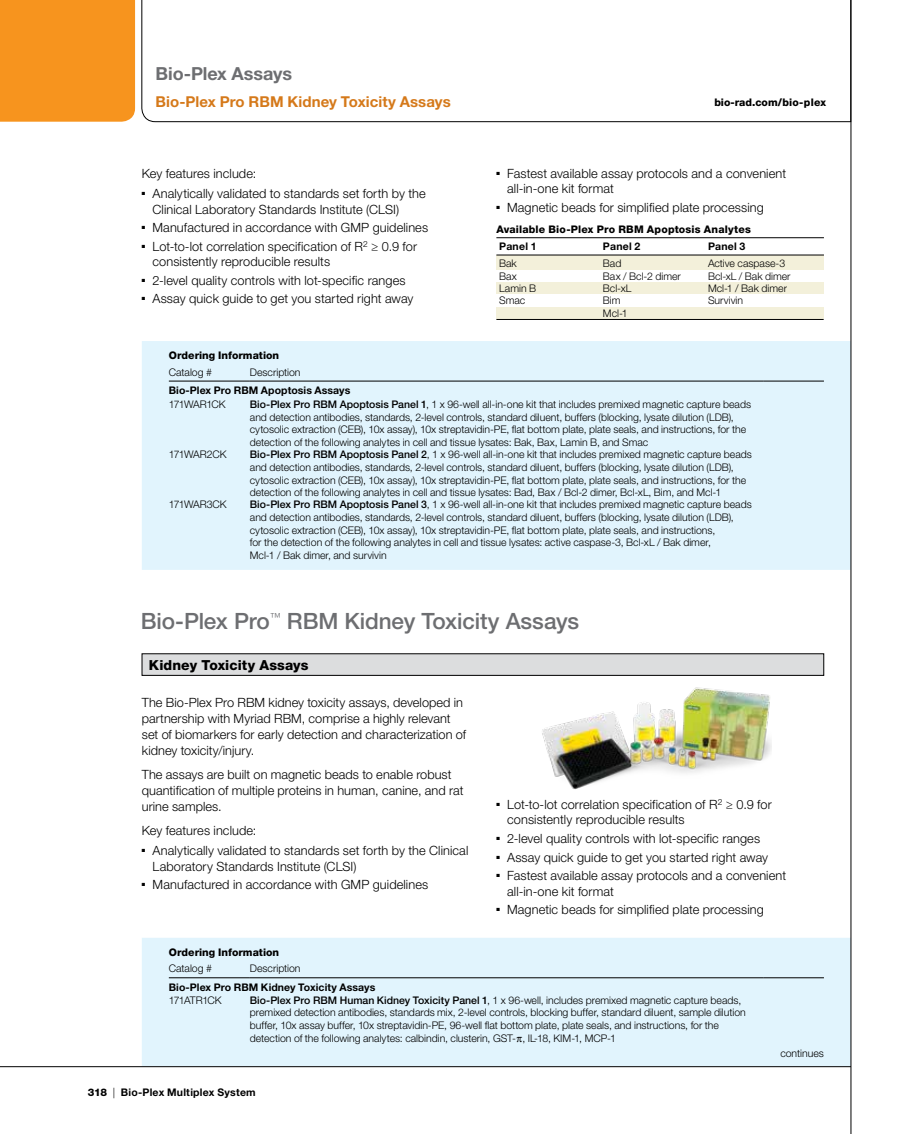
<style>
.page{position:relative;width:905px;height:1134px;background:#fff}
.page>*{position:absolute;margin:0;border:0;box-sizing:border-box;transform-origin:0 0}
.t1{font:500 22.5px "Helvetica Neue LT Std";letter-spacing:-.01em;color:#6d6e71}
.t2{font:700 18px "Helvetica Neue LT Std";letter-spacing:-.005em;color:#6d6e71}
.t3{font:700 15px "Helvetica Neue LT Std";letter-spacing:.005em;color:#d5791a}
.t4{font:800 13.8px "Helvetica Neue LT Std";letter-spacing:.005em;color:#000}
.t5{font:300 12.75px/15.5px "Helvetica Neue LT Std";letter-spacing:.005em;color:#000}
.t6{font:300 10.5px/12.8px "Helvetica Neue LT Std";color:#000}
.t7{font:700 10.5px "Helvetica Neue LT Std";letter-spacing:.01em;color:#000}
.t8{font:800 10.5px "Helvetica Neue LT Std";letter-spacing:.005em;color:#000}
.t9{font:300 10.5px "Helvetica Neue LT Std";letter-spacing:-.05em;color:#000}
.t10{font:300 10.5px "Helvetica Neue LT Std";letter-spacing:-.03em;color:#000}
.t11{font:300 10.5px "Helvetica Neue LT Std";letter-spacing:-.025em;color:#000}
.t12{font:300 10.5px "Helvetica Neue LT Std";letter-spacing:-.065em;color:#000}
.s1{font-weight:500}
.s2{font-weight:800}
.s3{font-weight:300}
</style>
<div class="page">
<div style="left:142px;top:341px;width:708px;height:229px;background:#e1f4fd"></div>
<hr style="left:169px;top:381px;width:81px;height:1px;background:#000">
<hr style="left:250px;top:381px;width:513px;height:1px;background:#000">
<hr style="left:763px;top:381px;width:61px;height:1px;background:#000">
<div style="left:142px;top:938px;width:708px;height:128px;background:#e1f4fd"></div>
<hr style="left:169px;top:978px;width:81px;height:1px;background:#000">
<hr style="left:250px;top:978px;width:513px;height:1px;background:#000">
<hr style="left:763px;top:978px;width:61px;height:1px;background:#000">
<hr style="left:0;top:1066px;width:850px;height:1px;background:#000">
<div style="left:0;top:0;width:135px;height:122px;background:#f7941e"></div>
<svg style="left:141px;top:0;width:709px;height:122px"></svg>
<hr style="left:850px;top:0;width:1px;height:1134px;background:#000">
<div style="left:142px;top:654px;width:681px;height:21px;background:#dcddde"></div>
<div style="left:142px;top:654px;width:682px;height:22px;border:1px solid #000"></div>
<img style="left:542px;top:687px;width:229px;height:103px">
<div style="left:496px;top:255px;width:327px;height:14px;background:#f3f0da"></div>
<div style="left:496px;top:282px;width:327px;height:12px;background:#f3f0da"></div>
<div style="left:496px;top:307px;width:327px;height:12px;background:#f3f0da"></div>
<hr style="left:496px;top:319px;width:327px;height:1px;background:#000">
<hr style="left:496px;top:237px;width:328px;height:1px;background:#000">
<hr style="left:496px;top:255px;width:328px;height:1px;background:#000">
<svg style="left:516px;top:1037px;width:6px;height:5px"></svg>
<h2 class="t2" style="left:155px;top:62px;width:138px">Bio-Plex Assays</h2>
<h3 class="t3" style="left:155px;top:92px;width:297px">Bio-Plex Pro RBM Kidney Toxicity Assays</h3>
<p class="t8" style="left:714px;top:96px;width:113px">bio-rad.com/bio-plex</p>
<p class="t5" style="left:142px;top:166px;width:116px">Key features include:</p>
<p class="t5" style="left:152px;top:186px;width:274px;text-indent:-11px">■ Analytically validated to standards set forth by the<br>Clinical Laboratory Standards Institute (CLSI)</p>
<p class="t5" style="left:142px;top:220px;width:288px">■ Manufactured in accordance with GMP guidelines</p>
<p class="t5" style="left:152px;top:238px;width:266px;text-indent:-11px">■ Lot-to-lot correlation specification of R<sup>2</sup> ≥ 0.9 for consistently reproducible results</p>
<p class="t5" style="left:142px;top:272px;width:265px">■ 2-level quality controls with lot-specific ranges</p>
<p class="t5" style="left:142px;top:291px;width:273px">■ Assay quick guide to get you started right away</p>
<p class="t5" style="left:507px;top:165px;width:280px;text-indent:-11px">■ Fastest available assay protocols and a convenient all-in-one kit format</p>
<p class="t5" style="left:496px;top:199px;width:269px">■ Magnetic beads for simplified plate processing</p>
<p class="t8" style="left:496px;top:223px;width:256px">Available Bio-Plex Pro RBM Apoptosis Analytes</p>
<p class="t7" style="left:499px;top:240px;width:39px">Panel 1</p>
<p class="t7" style="left:603px;top:240px;width:39px">Panel 2</p>
<p class="t7" style="left:708px;top:240px;width:39px">Panel 3</p>
<p class="t6" style="left:499px;top:257px;width:19px">Bak</p>
<p class="t6" style="left:603px;top:257px;width:20px">Bad</p>
<p class="t6" style="left:708px;top:257px;width:79px">Active caspase-3</p>
<p class="t6" style="left:499px;top:269px;width:19px">Bax</p>
<p class="t6" style="left:603px;top:269px;width:79px">Bax / Bcl-2 dimer</p>
<p class="t6" style="left:708px;top:269px;width:84px">Bcl-xL / Bak dimer</p>
<p class="t6" style="left:499px;top:282px;width:39px">Lamin B</p>
<p class="t6" style="left:603px;top:282px;width:30px">Bcl-xL</p>
<p class="t6" style="left:708px;top:282px;width:80px">Mcl-1 / Bak dimer</p>
<p class="t6" style="left:499px;top:294px;width:28px">Smac</p>
<p class="t6" style="left:603px;top:294px;width:19px">Bim</p>
<p class="t6" style="left:708px;top:294px;width:37px">Survivin</p>
<p class="t6" style="left:603px;top:306px;width:26px">Mcl-1</p>
<p class="t8" style="left:169px;top:349px;width:112px">Ordering Information</p>
<p class="t6" style="left:169px;top:365px;width:45px">Catalog #</p>
<p class="t6" style="left:250px;top:365px;width:52px">Description</p>
<p class="t7" style="left:169px;top:384px;width:183px">Bio-Plex Pro RBM Apoptosis Assays</p>
<p class="t9" style="left:169px;top:398px;width:58px">171WAR1CK</p>
<p class="t6" style="left:250px;top:398px;width:502px"><span class="s1">Bio-Plex Pro RBM Apoptosis Panel 1</span>, 1 x 96-well all-in-one kit that includes premixed magnetic capture beads and detection antibodies, standards, 2-level controls, standard diluent, buffers (blocking, lysate dilution (LDB), cytosolic extraction (CEB), 10x assay), 10x streptavidin-PE, flat bottom plate, plate seals, and instructions, for the detection of the following analytes in cell and tissue lysates: Bak, Bax, Lamin B, and Smac</p>
<p class="t10" style="left:169px;top:448px;width:59px">171WAR2CK</p>
<p class="t6" style="left:250px;top:448px;width:503px"><span class="s1">Bio-Plex Pro RBM Apoptosis Panel 2</span>, 1 x 96-well all-in-one kit that includes premixed magnetic capture beads and detection antibodies, standards, 2-level controls, standard diluent, buffers (blocking, lysate dilution (LDB), cytosolic extraction (CEB), 10x assay), 10x streptavidin-PE, flat bottom plate, plate seals, and instructions, for the detection of the following analytes in cell and tissue lysates: Bad, Bax / Bcl-2 dimer, Bcl-xL, Bim, and Mcl-1</p>
<p class="t11" style="left:169px;top:498px;width:59px">171WAR3CK</p>
<p class="t6" style="left:250px;top:498px;width:503px"><span class="s1">Bio-Plex Pro RBM Apoptosis Panel 3</span>, 1 x 96-well all-in-one kit that includes premixed magnetic capture beads and detection antibodies, standards, 2-level controls, standard diluent, buffers (blocking, lysate dilution (LDB), cytosolic extraction (CEB), 10x assay), 10x streptavidin-PE, flat bottom plate, plate seals, and instructions,<br>for the detection of the following analytes in cell and tissue lysates: active caspase-3, Bcl-xL / Bak dimer,<br>Mcl-1 / Bak dimer, and survivin</p>
<h1 class="t1" style="left:141px;top:608px;width:440px">Bio-Plex Pro<sup>™</sup> RBM Kidney Toxicity Assays</h1>
<h3 class="t4" style="left:149px;top:656px;width:161px">Kidney Toxicity Assays</h3>
<p class="t5" style="left:142px;top:695px;width:326px">The Bio-Plex Pro RBM kidney toxicity assays, developed in partnership with Myriad RBM, comprise a highly relevant set of biomarkers for early detection and characterization of kidney toxicity/injury.</p>
<p class="t5" style="left:142px;top:767px;width:323px">The assays are built on magnetic beads to enable robust quantification of multiple proteins in human, canine, and rat urine samples.</p>
<p class="t5" style="left:142px;top:823px;width:116px">Key features include:</p>
<p class="t5" style="left:153px;top:843px;width:317px;text-indent:-11px">■ Analytically validated to standards set forth by the Clinical<br>Laboratory Standards Institute (CLSI)</p>
<p class="t5" style="left:142px;top:877px;width:288px">■ Manufactured in accordance with GMP guidelines</p>
<p class="t5" style="left:507px;top:797px;width:266px;text-indent:-11px">■ Lot-to-lot correlation specification of R<sup>2</sup> ≥ 0.9 for consistently reproducible results</p>
<p class="t5" style="left:496px;top:831px;width:265px">■ 2-level quality controls with lot-specific ranges</p>
<p class="t5" style="left:496px;top:849px;width:273px">■ Assay quick guide to get you started right away</p>
<p class="t5" style="left:507px;top:868px;width:280px;text-indent:-11px">■ Fastest available assay protocols and a convenient all-in-one kit format</p>
<p class="t5" style="left:496px;top:902px;width:269px">■ Magnetic beads for simplified plate processing</p>
<p class="t8" style="left:169px;top:946px;width:112px">Ordering Information</p>
<p class="t6" style="left:169px;top:962px;width:45px">Catalog #</p>
<p class="t6" style="left:250px;top:962px;width:52px">Description</p>
<p class="t7" style="left:169px;top:980px;width:208px">Bio-Plex Pro RBM Kidney Toxicity Assays</p>
<p class="t12" style="left:169px;top:993px;width:54px">171ATR1CK</p>
<p class="t6" style="left:250px;top:993px;width:497px"><span class="s1">Bio-Plex Pro RBM Human Kidney Toxicity Panel 1</span>, 1 x 96-well, includes premixed magnetic capture beads, premixed detection antibodies, standards mix, 2-level controls, blocking buffer, standard diluent, sample dilution buffer, 10x assay buffer, 10x streptavidin-PE, 96-well flat bottom plate, plate seals, and instructions, for the detection of the following analytes: calbindin, clusterin, GST- , IL-18, KIM-1, MCP-1</p>
<p class="t7" style="left:88px;top:1086px;width:169px"><span class="s2">318</span> <span class="s3">|</span> Bio-Plex Multiplex System</p>
<p class="t6" style="left:780px;top:1047px;width:45px">continues</p>
</div>
